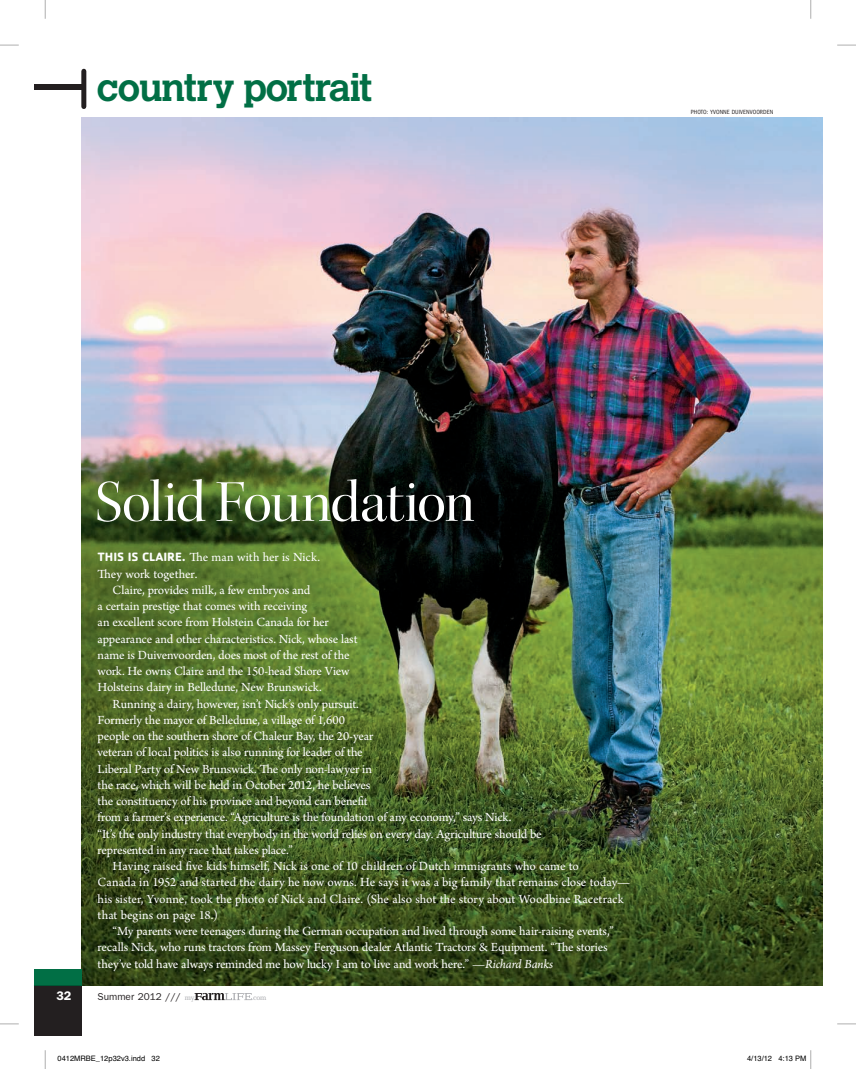
<style>
.page{position:relative;width:856px;height:1069px;background:#fff}
.page>*{position:absolute;margin:0;border:0;box-sizing:border-box;transform-origin:0 0}
.t1{font:60px "Kepler Std Disp";letter-spacing:-.02em;color:#fff}
.t2{font:700 38.12px "Calvert MT Std";letter-spacing:-.03em;color:#016f45}
.t3{font:13.12px/16.2px "Arno Pro";letter-spacing:-.01em;color:#fff}
.t4{font:600 12.5px "ITC Franklin Gothic Std";color:#fff}
.t5{font:10px "ITC Franklin Gothic Std";color:#231f20}
.t6{font:7.5px "Helvetica";color:#000}
.t7{font:7.12px "Candida Std";color:#a8a9ad}
.t8{font:condensed 6.25px "ITC Franklin Gothic Std";letter-spacing:.015em;color:#231f20}
.s1{font-family:"Cachet";font-weight:700;font-size:12.5px}
.s2{font-style:italic}
.s3{font-family:"Candida Std";font-size:7.12px;color:#a8a9ad}
</style>
<div class="page">
<img style="left:81px;top:118px;width:740px;height:867px">
<div style="left:34px;top:985px;width:47px;height:50px;background:#231f20"></div>
<svg style="left:194px;top:993px;width:57px;height:7px"></svg>
<div style="left:34px;top:84px;width:47px;height:5px;background:#231f20"></div>
<div style="left:81px;top:71px;width:5px;height:36px;background:#231f20"></div>
<svg style="left:0;top:44px;width:19px;height:2px"></svg>
<svg style="left:837px;top:44px;width:18px;height:2px"></svg>
<svg style="left:0;top:1023px;width:19px;height:2px"></svg>
<svg style="left:837px;top:1023px;width:18px;height:2px"></svg>
<svg style="left:44px;top:0;width:2px;height:19px"></svg>
<svg style="left:44px;top:1050px;width:2px;height:19px"></svg>
<svg style="left:810px;top:0;width:1px;height:19px"></svg>
<svg style="left:810px;top:1050px;width:1px;height:19px"></svg>
<svg style="left:34px;top:969px;width:48px;height:17px"></svg>
<h2 class="t2" style="left:96px;top:66px;width:277px">country portrait</h2>
<p class="t8" style="left:690px;top:108px;width:84px">PHOTO: YVONNE DUIVENVOORDEN</p>
<h1 class="t1" style="left:95px;top:465px;width:381px">Solid Foundation</h1>
<p class="t3" style="left:98px;top:550px;width:224px"><span class="s1">THIS IS CLAIRE.</span> Te man with her is Nick.<br>Tey work together.</p>
<p class="t3" style="left:98px;top:583px;width:261px;text-indent:15px">Claire, provides milk, a few embryos and<br>a certain prestige that comes with receiving<br>an excellent score from Holstein Canada for her appearance and other characteristics. Nick, whose last name is Duivenvoorden, does most of the rest of the work. He owns Claire and the 150-head Shore View Holsteins dairy in Belledune, New Brunswick.</p>
<p class="t3" style="left:98px;top:697px;width:445px;text-indent:15px">Running a dairy, however, isn’t Nick’s only pursuit.<br>Formerly the mayor of Belledune, a village of 1,600<br>people on the southern shore of Chaleur Bay, the 20-year<br>veteran of local politics is also running for leader of the<br>Liberal Party of New Brunswick. Te only non-lawyer in<br>the race, which will be held in October 2012, he believes<br>the constituency of his province and beyond can benefit<br>from a farmer’s experience. “Agriculture is the foundation of any economy,” says Nick.<br>“It’s the only industry that everybody in the world relies on every day. Agriculture should be represented in any race that takes place.”</p>
<p class="t3" style="left:98px;top:859px;width:534px;text-indent:15px">Having raised five kids himself, Nick is one of 10 children of Dutch immigrants who came to<br>Canada in 1952 and started the dairy he now owns. He says it was a big family that remains close today— his sister, Yvonne, took the photo of Nick and Claire. (She also shot the story about Woodbine Racetrack that begins on page 18.)</p>
<p class="t3" style="left:98px;top:924px;width:517px;text-indent:15px">“My parents were teenagers during the German occupation and lived through some hair-raising events,” recalls Nick, who runs tractors from Massey Ferguson dealer Atlantic Tractors &amp; Equipment. “Te stories they’ve told have always reminded me how lucky I am to live and work here.” <span class="s2">—Richard Banks</span></p>
<p class="t4" style="left:56px;top:988px;width:16px">32</p>
<p class="t5" style="left:98px;top:991px;width:98px">Summer 2012 /// <span class="s3">my</span></p>
<p class="t7" style="left:251px;top:993px;width:16px">.com</p>
<p class="t6" style="left:58px;top:1056px;width:104px">0412MRBE_12p32v3.indd 32</p>
<p class="t6" style="left:746px;top:1056px;width:61px">4/13/12 4:13 PM</p>
</div>
